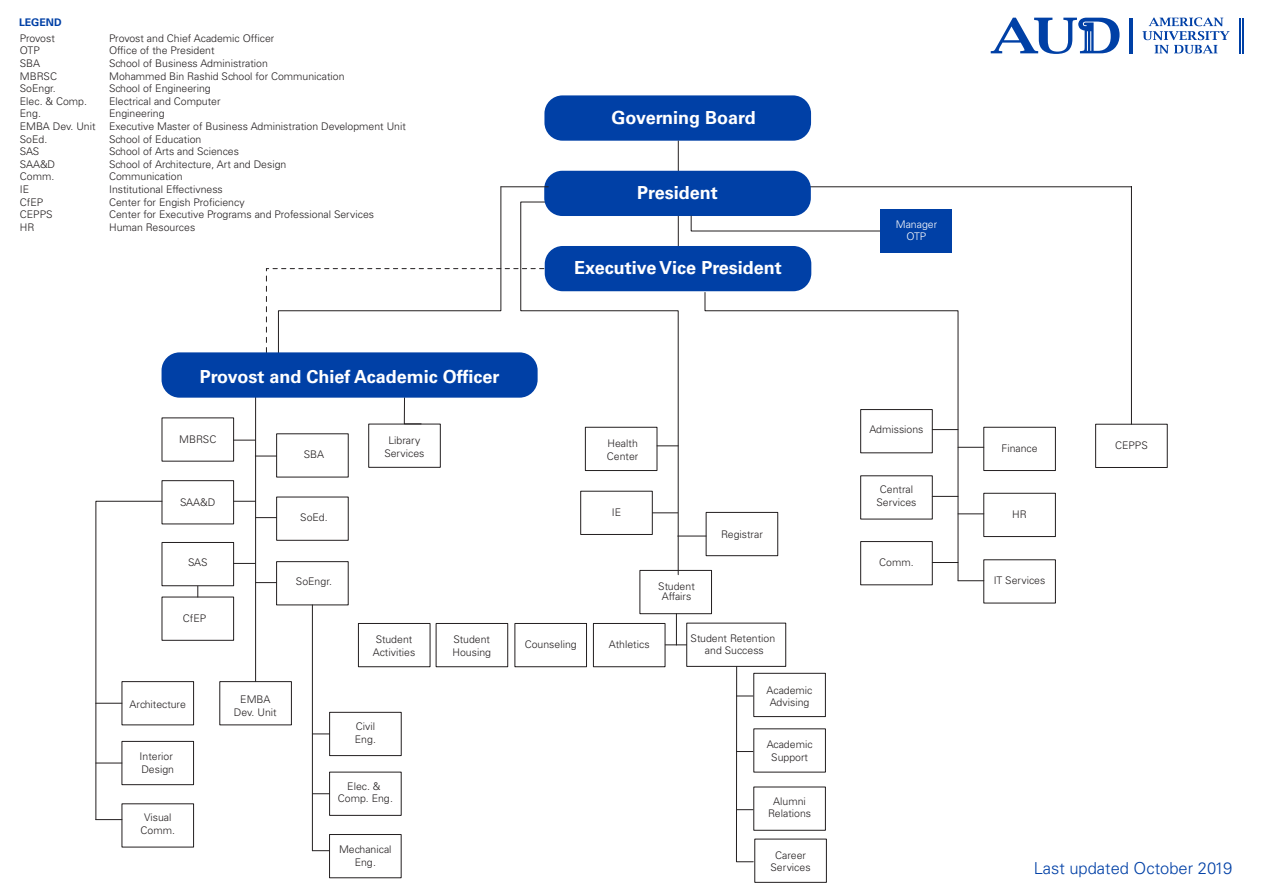
<style>
.page{position:relative;width:1263px;height:893px;background:#fff}
.page>*{position:absolute;margin:0;border:0;box-sizing:border-box;transform-origin:0 0}
.t1{font:700 18px "Univers LT Std";color:#fff}
.t2{font:300 16.5px "Univers LT Std";color:#0040a6}
.t3{font:300 10.5px/12.6px "Univers LT Std";color:#231f20;text-align:center}
.t4{font:300 10.5px/12.6px "Univers LT Std";color:#fff;text-align:center}
.t5{font:700 10.5px "Univers LT Std";color:#0040a6}
</style>
<div class="page">
<svg style="left:1142px;top:17px;width:87px;height:37px"></svg>
<svg style="left:991px;top:18px;width:128px;height:36px"></svg>
<hr style="left:1131px;top:18px;width:2px;height:35px;background:#0040a6">
<hr style="left:1129px;top:18px;width:1px;height:35px;background:#0040a6">
<hr style="left:1239px;top:18px;width:2px;height:35px;background:#0040a6">
<hr style="left:1242px;top:18px;width:1px;height:35px;background:#0040a6">
<svg style="left:665px;top:644px;width:21px;height:1px"></svg>
<div style="left:368px;top:424px;width:73px;height:44px;background:#fff;border:1px solid #231f20"></div>
<div style="left:753px;top:673px;width:73px;height:44px;background:#fff;border:1px solid #231f20"></div>
<div style="left:753px;top:787px;width:73px;height:44px;background:#fff;border:1px solid #231f20"></div>
<div style="left:754px;top:839px;width:73px;height:44px;background:#fff;border:1px solid #231f20"></div>
<svg style="left:404px;top:398px;width:18px;height:27px"></svg>
<hr style="left:678px;top:141px;width:1px;height:30px;background:#231f20">
<hr style="left:255px;top:366px;width:1px;height:316px;background:#231f20">
<div style="left:276px;top:433px;width:73px;height:44px;border:1px solid #231f20"></div>
<svg style="left:256px;top:456px;width:21px;height:1px"></svg>
<svg style="left:234px;top:440px;width:21px;height:1px"></svg>
<div style="left:276px;top:497px;width:73px;height:44px;border:1px solid #231f20"></div>
<svg style="left:256px;top:517px;width:21px;height:1px"></svg>
<div style="left:162px;top:480px;width:72px;height:44px;border:1px solid #231f20"></div>
<svg style="left:234px;top:501px;width:21px;height:1px"></svg>
<div style="left:276px;top:561px;width:73px;height:44px;border:1px solid #231f20"></div>
<svg style="left:256px;top:582px;width:21px;height:1px"></svg>
<svg style="left:679px;top:536px;width:25px;height:1px"></svg>
<div style="left:639px;top:570px;width:73px;height:44px;border:1px solid #231f20"></div>
<hr style="left:676px;top:614px;width:1px;height:31px;background:#231f20">
<div style="left:686px;top:623px;width:100px;height:44px;border:1px solid #231f20"></div>
<div style="left:514px;top:623px;width:73px;height:44px;border:1px solid #231f20"></div>
<div style="left:358px;top:623px;width:72px;height:44px;border:1px solid #231f20"></div>
<div style="left:436px;top:623px;width:72px;height:44px;border:1px solid #231f20"></div>
<div style="left:122px;top:681px;width:72px;height:44px;border:1px solid #231f20"></div>
<div style="left:122px;top:741px;width:72px;height:44px;border:1px solid #231f20"></div>
<hr style="left:312px;top:605px;width:1px;height:246px;background:#231f20">
<div style="left:329px;top:712px;width:73px;height:44px;border:1px solid #231f20"></div>
<div style="left:329px;top:772px;width:73px;height:44px;border:1px solid #231f20"></div>
<svg style="left:313px;top:733px;width:17px;height:1px"></svg>
<svg style="left:313px;top:793px;width:17px;height:1px"></svg>
<svg style="left:313px;top:850px;width:16px;height:1px"></svg>
<div style="left:329px;top:834px;width:72px;height:44px;border:1px solid #231f20"></div>
<svg style="left:95px;top:500px;width:68px;height:320px"></svg>
<svg style="left:801px;top:186px;width:331px;height:238px"></svg>
<div style="left:1095px;top:424px;width:72px;height:44px;border:1px solid #231f20"></div>
<svg style="left:266px;top:186px;width:278px;height:166px"></svg>
<div style="left:983px;top:427px;width:73px;height:44px;border:1px solid #231f20"></div>
<svg style="left:959px;top:447px;width:25px;height:1px"></svg>
<div style="left:983px;top:493px;width:73px;height:44px;border:1px solid #231f20"></div>
<svg style="left:959px;top:513px;width:25px;height:1px"></svg>
<svg style="left:959px;top:580px;width:25px;height:1px"></svg>
<svg style="left:520px;top:201px;width:159px;height:374px"></svg>
<div style="left:544px;top:95px;width:267px;height:46px;background:#0040a6;border-radius:18px"></div>
<div style="left:544px;top:171px;width:267px;height:45px;background:#0040a6;border-radius:18px"></div>
<div style="left:545px;top:246px;width:266px;height:45px;background:#0040a6;border-radius:18px"></div>
<div style="left:162px;top:352px;width:376px;height:46px;background:#0040a6;border-radius:18px"></div>
<svg style="left:704px;top:292px;width:255px;height:289px"></svg>
<hr style="left:501px;top:186px;width:47px;height:1px;background:#231f20">
<svg style="left:690px;top:215px;width:191px;height:17px"></svg>
<div style="left:881px;top:209px;width:71px;height:44px;background:#0040a6"></div>
<div style="left:162px;top:542px;width:72px;height:44px;border:1px solid #231f20"></div>
<svg style="left:234px;top:563px;width:21px;height:1px"></svg>
<div style="left:162px;top:597px;width:72px;height:44px;border:1px solid #231f20"></div>
<div style="left:219px;top:681px;width:73px;height:44px;border:1px solid #231f20"></div>
<svg style="left:736px;top:666px;width:18px;height:196px"></svg>
<div style="left:593px;top:623px;width:72px;height:44px;border:1px solid #231f20"></div>
<p class="t5" style="left:19px;top:16px;width:44px">LEGEND</p>
<p class="t3" style="left:20px;top:32px;width:36px">Provost</p>
<p class="t3" style="left:109px;top:32px;width:167px">Provost and Chief Academic Officer</p>
<p class="t3" style="left:20px;top:44px;width:21px">OTP</p>
<p class="t3" style="left:109px;top:44px;width:107px">Office of the President</p>
<p class="t3" style="left:20px;top:57px;width:22px">SBA</p>
<p class="t3" style="left:109px;top:57px;width:160px">School of Business Administration</p>
<p class="t3" style="left:20px;top:70px;width:39px">MBRSC</p>
<p class="t3" style="left:109px;top:70px;width:237px">Mohammed Bin Rashid School for Communication</p>
<p class="t3" style="left:20px;top:82px;width:37px">SoEngr.</p>
<p class="t3" style="left:109px;top:82px;width:103px">School of Engineering</p>
<p class="t3" style="left:20px;top:95px;width:69px">Elec. &amp; Comp.</p>
<p class="t3" style="left:109px;top:95px;width:113px">Electrical and Computer</p>
<p class="t3" style="left:20px;top:107px;width:23px">Eng.</p>
<p class="t3" style="left:109px;top:107px;width:57px">Engineering</p>
<p class="t3" style="left:20px;top:120px;width:77px">EMBA Dev. Unit</p>
<p class="t3" style="left:109px;top:120px;width:298px">Executive Master of Business Administration Development Unit</p>
<p class="t3" style="left:20px;top:133px;width:29px">SoEd.</p>
<p class="t3" style="left:109px;top:133px;width:94px">School of Education</p>
<p class="t3" style="left:20px;top:145px;width:21px">SAS</p>
<p class="t3" style="left:109px;top:145px;width:131px">School of Arts and Sciences</p>
<p class="t3" style="left:20px;top:158px;width:37px">SAA&amp;D</p>
<p class="t3" style="left:109px;top:158px;width:179px">School of Architecture, Art and Design</p>
<p class="t3" style="left:20px;top:170px;width:36px">Comm.</p>
<p class="t3" style="left:109px;top:170px;width:75px">Communication</p>
<p class="t3" style="left:20px;top:183px;width:11px">IE</p>
<p class="t3" style="left:109px;top:183px;width:115px">Institutional Effectivness</p>
<p class="t3" style="left:20px;top:196px;width:25px">CfEP</p>
<p class="t3" style="left:109px;top:196px;width:137px">Center for Engish Proficiency</p>
<p class="t3" style="left:20px;top:208px;width:34px">CEPPS</p>
<p class="t3" style="left:109px;top:208px;width:266px">Center for Executive Programs and Professional Services</p>
<p class="t3" style="left:20px;top:221px;width:16px">HR</p>
<p class="t3" style="left:109px;top:221px;width:88px">Human Resources</p>
<h1 class="t1" style="left:612px;top:107px;width:146px">Governing Board</h1>
<h1 class="t1" style="left:637px;top:182px;width:82px">President</h1>
<h1 class="t1" style="left:574px;top:257px;width:209px">Executive Vice President</h1>
<p class="t4" style="left:896px;top:218px;width:43px">Manager<br>OTP</p>
<h1 class="t1" style="left:200px;top:366px;width:301px">Provost and Chief Academic Officer</h1>
<p class="t3" style="left:179px;top:433px;width:39px">MBRSC</p>
<p class="t3" style="left:180px;top:496px;width:37px">SAA&amp;D</p>
<p class="t3" style="left:188px;top:556px;width:21px">SAS</p>
<p class="t3" style="left:183px;top:612px;width:25px">CfEP</p>
<p class="t3" style="left:130px;top:698px;width:58px">Architecture</p>
<p class="t3" style="left:140px;top:750px;width:36px;text-align:left">Interior<br>Design</p>
<p class="t3" style="left:141px;top:811px;width:36px">Visual<br>Comm.</p>
<p class="t3" style="left:234px;top:693px;width:44px">EMBA<br>Dev. Unit</p>
<p class="t3" style="left:304px;top:447px;width:22px">SBA</p>
<p class="t3" style="left:300px;top:511px;width:29px">SoEd.</p>
<p class="t3" style="left:296px;top:575px;width:37px">SoEngr.</p>
<p class="t3" style="left:384px;top:434px;width:42px">Library<br>Services</p>
<p class="t3" style="left:373px;top:633px;width:44px;text-align:left">Student<br>Activities</p>
<p class="t3" style="left:452px;top:633px;width:40px;text-align:left">Student<br>Housing</p>
<p class="t3" style="left:355px;top:720px;width:23px;text-align:left">Civil<br>Eng.</p>
<p class="t3" style="left:338px;top:780px;width:57px">Elec. &amp;<br>Comp. Eng.</p>
<p class="t3" style="left:339px;top:843px;width:54px">Mechanical<br>Eng.</p>
<p class="t3" style="left:525px;top:638px;width:53px">Counseling</p>
<p class="t3" style="left:869px;top:423px;width:56px">Admissions</p>
<p class="t3" style="left:607px;top:437px;width:33px;text-align:left">Health<br>Center</p>
<p class="t3" style="left:1001px;top:442px;width:38px">Finance</p>
<p class="t3" style="left:1115px;top:439px;width:34px">CEPPS</p>
<p class="t3" style="left:612px;top:506px;width:11px">IE</p>
<p class="t3" style="left:721px;top:528px;width:43px">Registrar</p>
<p class="t3" style="left:609px;top:638px;width:42px">Athletics</p>
<p class="t3" style="left:658px;top:582px;width:38px;line-height:9.6px">Student<br>Affairs</p>
<p class="t3" style="left:691px;top:631px;width:86px">Student Retention and Success</p>
<p class="t3" style="left:767px;top:683px;width:47px">Academic<br>Advising</p>
<p class="t3" style="left:767px;top:738px;width:47px">Academic<br>Support</p>
<p class="t3" style="left:768px;top:795px;width:44px">Alumni<br>Relations</p>
<p class="t3" style="left:770px;top:849px;width:42px">Career<br>Services</p>
<p class="t3" style="left:876px;top:483px;width:42px">Central<br>Services</p>
<p class="t3" style="left:879px;top:556px;width:36px">Comm.</p>
<p class="t3" style="left:1012px;top:508px;width:16px">HR</p>
<p class="t3" style="left:994px;top:574px;width:53px">IT Services</p>
<h2 class="t2" style="left:1034px;top:858px;width:200px">Last updated October 2019</h2>
</div>
